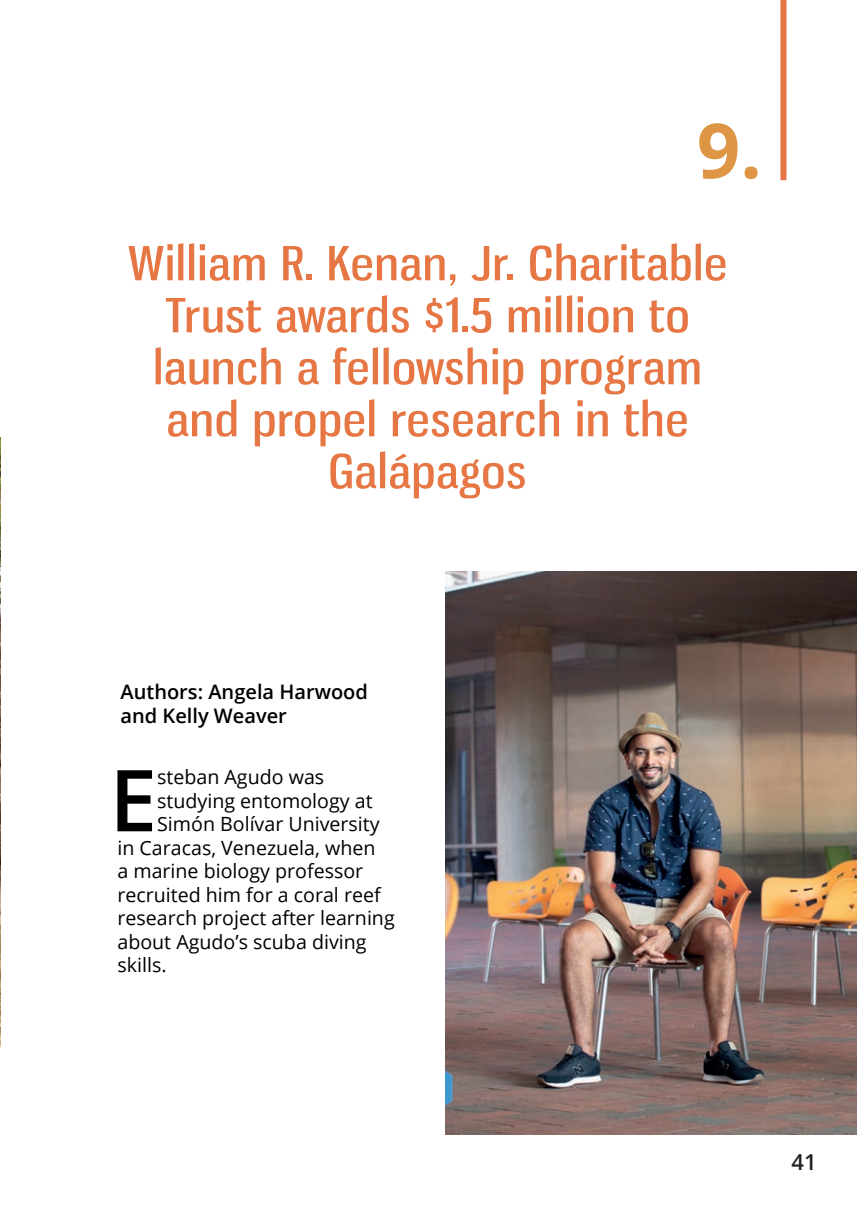
<style>
.page{position:relative;width:857px;height:1208px;background:#fff}
.page>*{position:absolute;margin:0;border:0;box-sizing:border-box;transform-origin:0 0}
.t1{font:600 85.4px "Open Sans";color:#000}
.t2{font:700 76px "Open Sans";color:#df9644}
.t3{font:46px/52px "Gnuolane Rg";letter-spacing:.02em;color:#e67643;text-align:center;scale:1.21 1}
.t4{font:600 22px "Open Sans";color:#231f20}
.t5{font:600 20px/24px "Open Sans";color:#000}
.t6{font:19.6px "Open Sans";color:#000}
</style>
<div class="page">
<img style="left:0;top:437px;width:1px;height:611px">
<div style="left:780px;top:0;width:6px;height:180px;background:#e67643"></div>
<img style="left:445px;top:571px;width:411px;height:563px">
<h2 class="t2" style="left:696px;top:97px;width:67px">9.</h2>
<h3 class="t3" style="left:128px;top:237px;width:496px">William R. Kenan, Jr. Charitable<br>Trust awards $1.5 million to launch a fellowship program and propel research in the<br>Galápagos</h3>
<p class="t5" style="left:120px;top:679px;width:249px">Authors: Angela Harwood and Kelly Weaver</p>
<h1 class="t1" style="left:109px;top:741px;width:49px">E</h1>
<p class="t6" style="left:157px;top:763px;width:168px">steban Agudo was</p>
<p class="t6" style="left:157px;top:787px;width:217px">studying entomology at</p>
<p class="t6" style="left:157px;top:810px;width:224px">Simón Bolívar University</p>
<p class="t6" style="left:117px;top:834px;width:259px">in Caracas, Venezuela, when</p>
<p class="t6" style="left:117px;top:858px;width:247px">a marine biology professor</p>
<p class="t6" style="left:117px;top:881px;width:264px">recruited him for a coral reef</p>
<p class="t6" style="left:117px;top:905px;width:279px">research project after learning</p>
<p class="t6" style="left:117px;top:928px;width:250px">about Agudo’s scuba diving</p>
<p class="t6" style="left:117px;top:952px;width:51px">skills.</p>
<p class="t4" style="left:791px;top:1146px;width:27px">41</p>
</div>
